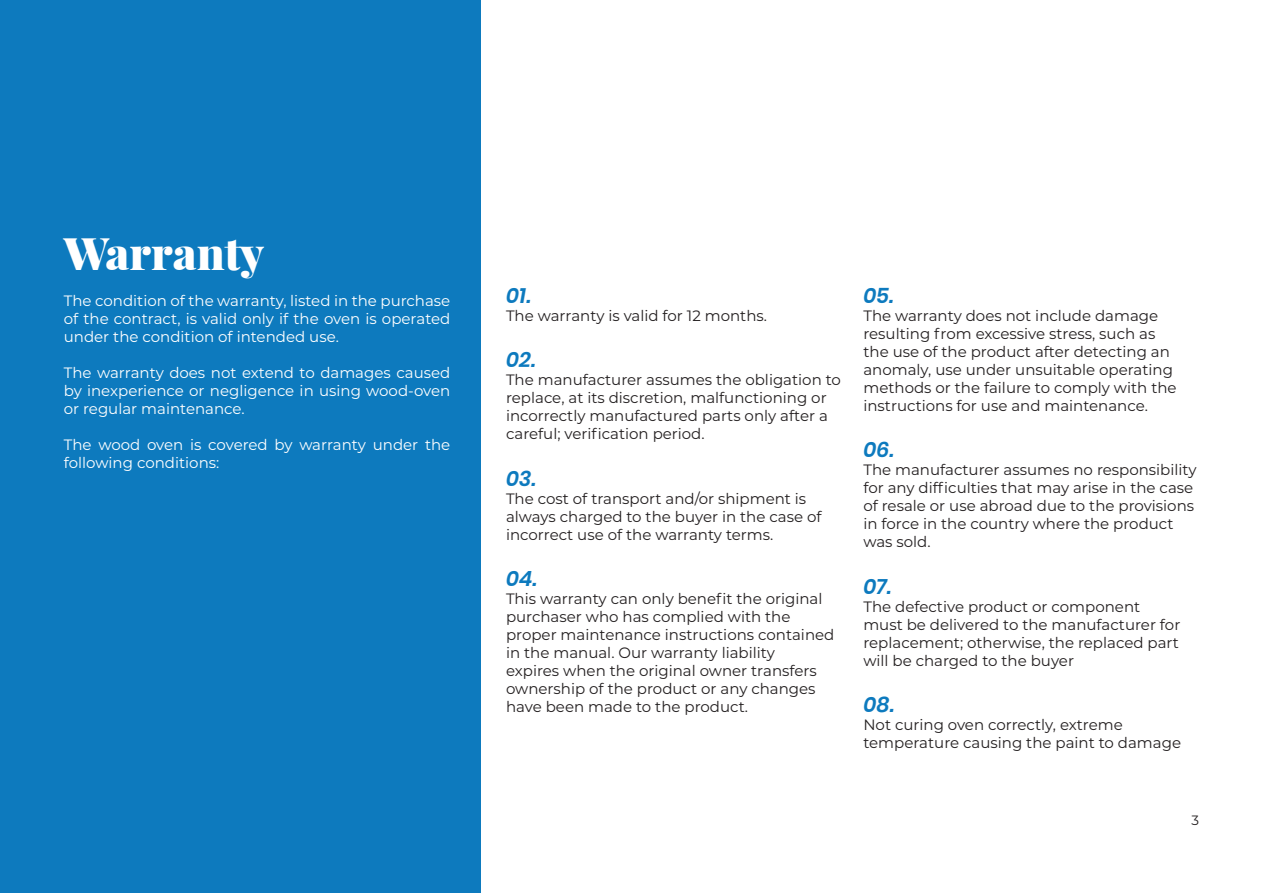
<style>
.page{position:relative;width:1263px;height:893px;background:#fff}
.page>*{position:absolute;margin:0;border:0;box-sizing:border-box;transform-origin:0 0}
.HEADING_USA{font:900 45px "Playfair Display";color:#fff}
.Body{font:italic 600 21px "Poppins";color:#0d7abe}
.Body-2{font:15px/18px "Montserrat";color:#231f20}
.Body-3{font:15px/18px "Montserrat";color:#fff;text-align:justify}
.t1{font:13.5px "Montserrat";color:#231f20}
</style>
<div class="page">
<div style="left:0;top:0;width:480px;height:893px;background:#0d7abe"></div>
<p class="HEADING_USA" style="left:64px;top:224px;width:202px">Warranty</p>
<p class="Body-3" style="left:64px;top:291px;width:388px">The condition of the warranty, listed in the purchase of the contract, is valid only if the oven is operated under the condition of intended use.</p>
<p class="Body-3" style="left:64px;top:363px;width:388px">The warranty does not extend to damages caused by inexperience or negligence in using wood-oven or regular maintenance.</p>
<p class="Body-3" style="left:64px;top:435px;width:388px">The wood oven is covered by warranty under the following conditions:</p>
<p class="Body" style="left:506px;top:283px;width:26px">01.</p>
<p class="Body-2" style="left:506px;top:306px;width:262px">The warranty is valid for 12 months.</p>
<p class="Body" style="left:506px;top:348px;width:31px">02.</p>
<p class="Body-2" style="left:506px;top:370px;width:336px">The manufacturer assumes the obligation to replace, at its discretion, malfunctioning or incorrectly manufactured parts only after a careful; verification period.</p>
<p class="Body" style="left:506px;top:466px;width:31px">03.</p>
<p class="Body-2" style="left:506px;top:489px;width:317px">The cost of transport and/or shipment is always charged to the buyer in the case of incorrect use of the warranty terms.</p>
<p class="Body" style="left:506px;top:567px;width:32px">04.</p>
<p class="Body-2" style="left:506px;top:589px;width:330px">This warranty can only benefit the original purchaser who has complied with the proper maintenance instructions contained in the manual. Our warranty liability<br>expires when the original owner transfers ownership of the product or any changes have been made to the product.</p>
<p class="Body" style="left:863px;top:283px;width:31px">05.</p>
<p class="Body-2" style="left:863px;top:306px;width:315px">The warranty does not include damage resulting from excessive stress, such as the use of the product after detecting an anomaly, use under unsuitable operating methods or the failure to comply with the instructions for use and maintenance.</p>
<p class="Body" style="left:863px;top:438px;width:32px">06.</p>
<p class="Body-2" style="left:863px;top:460px;width:335px">The manufacturer assumes no responsibility for any difficulties that may arise in the case of resale or use abroad due to the provisions in force in the country where the product was sold.</p>
<p class="Body" style="left:863px;top:574px;width:29px">07.</p>
<p class="Body-2" style="left:863px;top:597px;width:318px">The defective product or component must be delivered to the manufacturer for replacement; otherwise, the replaced part will be charged to the buyer</p>
<p class="Body" style="left:863px;top:693px;width:32px">08.</p>
<p class="Body-2" style="left:863px;top:715px;width:319px">Not curing oven correctly, extreme temperature causing the paint to damage</p>
<p class="t1" style="left:1191px;top:811px;width:9px">3</p>
</div>
